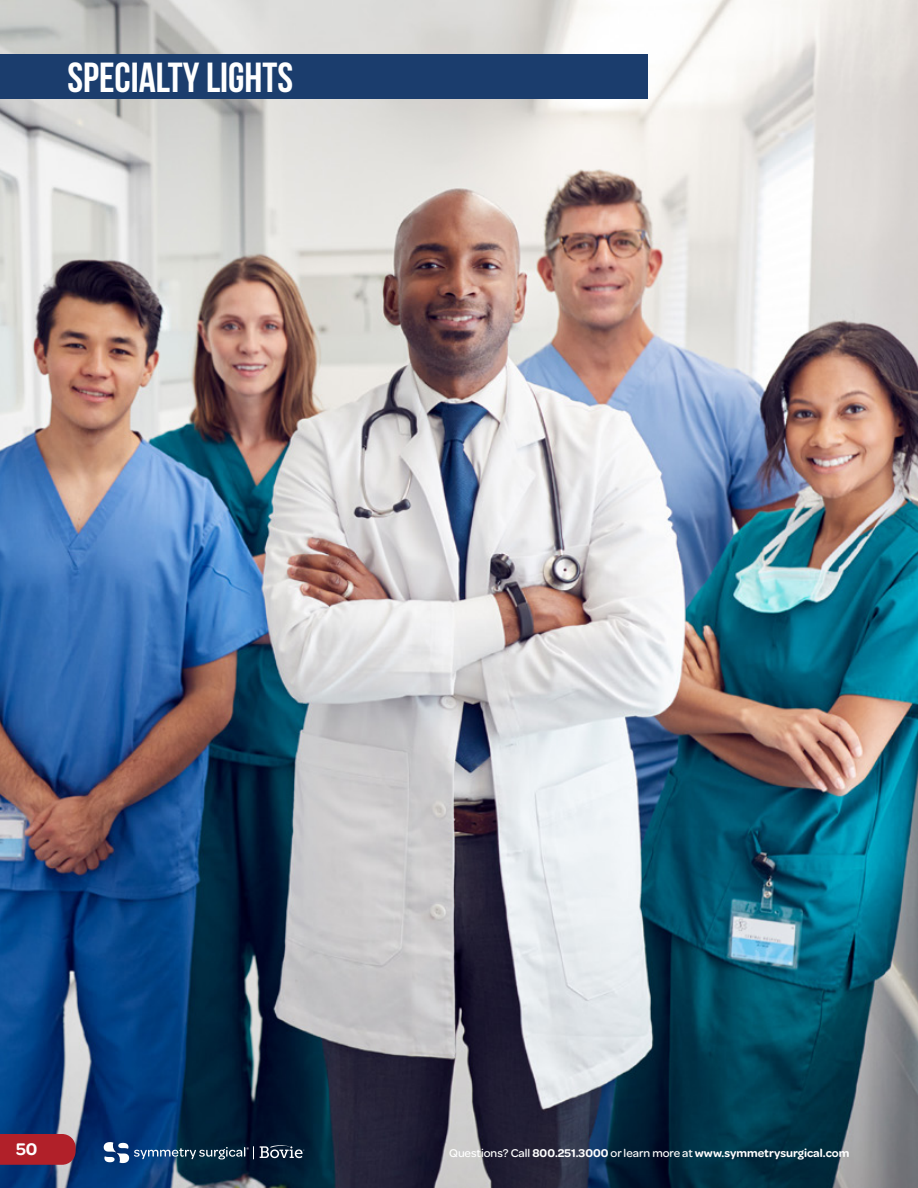
<style>
.page{position:relative;width:918px;height:1188px;background:#fff}
.page>*{position:absolute;margin:0;border:0;box-sizing:border-box;transform-origin:0 0}
.t1{font:700 42px "Bebas Neue";color:#fff}
.t2{font:600 18px "Omnes";color:#fff}
.t3{font:600 12px "Omnes";color:#fff}
.s1{font-weight:500}
</style>
<div class="page">
<img style="left:0;top:0;width:918px;height:1188px">
<div style="left:0;top:54px;width:647px;height:44px;background:#1b3d6d"></div>
<svg style="left:0;top:1134px;width:76px;height:31px;background:#ae242e"></svg>
<svg style="left:104px;top:1142px;width:150px;height:21px;background:#325476"></svg>
<svg style="left:260px;top:1145px;width:44px;height:13px"></svg>
<h1 class="t1" style="left:68px;top:54px;width:227px">SPECIALTY LIGHTS</h1>
<h2 class="t2" style="left:16px;top:1136px;width:23px">50</h2>
<p class="t3" style="left:449px;top:1145px;width:402px"><span class="s1">Questions? Call</span> 800.251.3000 <span class="s1">or learn more at</span> www.symmetrysurgical.com</p>
</div>
